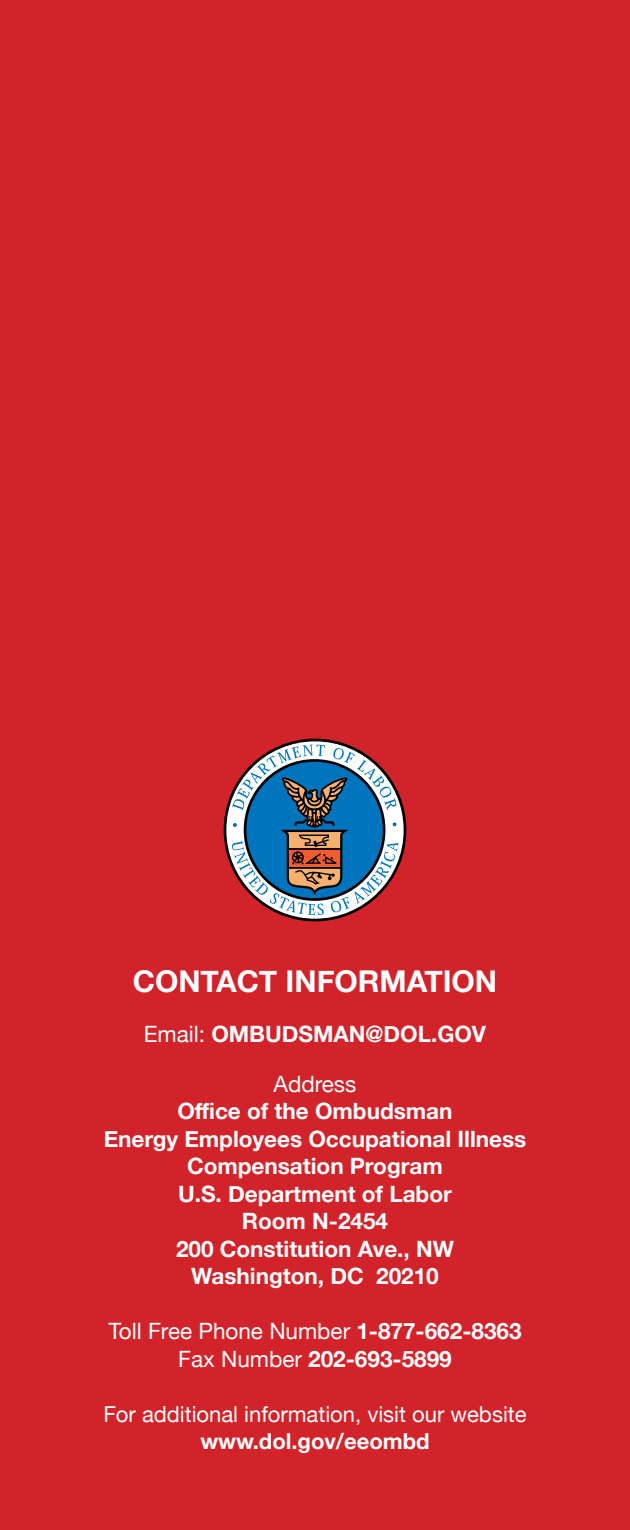
<style>
.page{position:relative;width:630px;height:1530px;background:#d2232a}
.page>*{position:absolute;margin:0;border:0;box-sizing:border-box;transform-origin:0 0}
.t1{font:700 30px "Helvetica Neue";color:#fff}
.P_copy{font:700 22.5px "Helvetica Neue";color:#fff}
.P_copy-2{font:22.5px "Helvetica Neue";color:#fff}
.P_copy-3{font:22px "Helvetica Neue";color:#fff}
.P_copy-4{font:700 22px "Helvetica Neue";color:#fff}
.s1{font-weight:400}
.s2{font-weight:700}
</style>
<div class="page">
<svg style="left:232px;top:745px;width:167px;height:170px;background:#707f96"></svg>
<h1 class="t1" style="left:133px;top:958px;width:366px">CONTACT INFORMATION</h1>
<p class="P_copy" style="left:144px;top:1016px;width:344px"><span class="s1">Email:</span> OMBUDSMAN@DOL.GOV</p>
<p class="P_copy-2" style="left:274px;top:1068px;width:84px">Address</p>
<p class="P_copy" style="left:177px;top:1094px;width:277px">Office of the Ombudsman</p>
<p class="P_copy" style="left:104px;top:1121px;width:424px">Energy Employees Occupational Illness</p>
<p class="P_copy" style="left:187px;top:1149px;width:257px">Compensation Program</p>
<p class="P_copy" style="left:178px;top:1176px;width:275px">U.S. Department of Labor</p>
<p class="P_copy" style="left:242px;top:1204px;width:148px">Room N-2454</p>
<p class="P_copy" style="left:176px;top:1231px;width:279px">200 Constitution Ave., NW</p>
<p class="P_copy" style="left:191px;top:1259px;width:249px">Washington, DC 20210</p>
<p class="P_copy-2" style="left:108px;top:1315px;width:415px">Toll Free Phone Number <span class="s2">1-877-662-8363</span></p>
<p class="P_copy" style="left:178px;top:1341px;width:275px"><span class="s1">Fax Number</span> 202-693-5899</p>
<p class="P_copy-3" style="left:103px;top:1398px;width:425px">For additional information, visit our website</p>
<p class="P_copy-4" style="left:200px;top:1424px;width:231px">www.dol.gov/eeombd</p>
</div>
